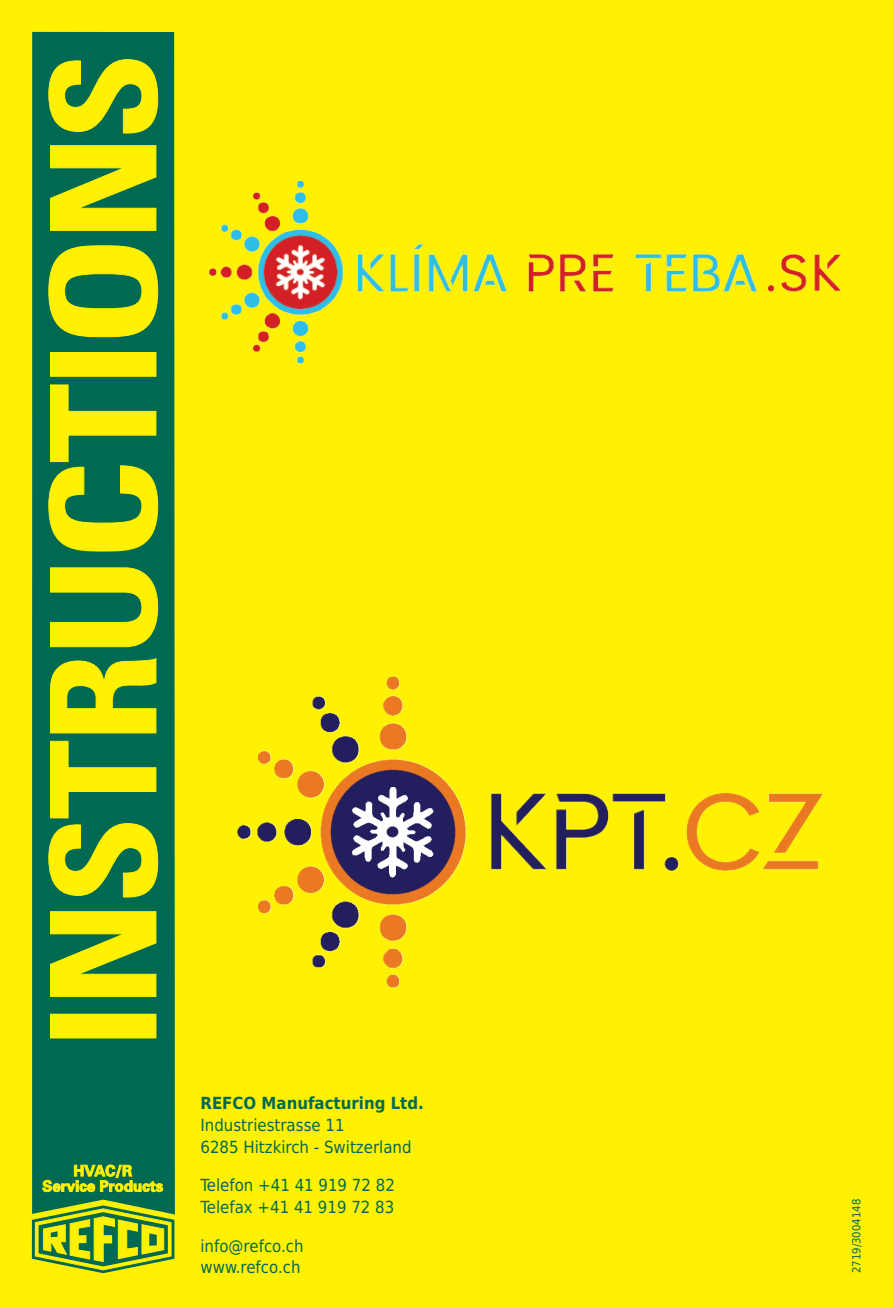
<style>
.page{position:relative;width:893px;height:1308px;background:#fff}
.page>*{position:absolute;margin:0;border:0;box-sizing:border-box;transform-origin:0 0}
.t1{font:16.65px/21.6px "DejaVu Sans Condensed";color:#006951}
.t2{font:700 16.65px "DejaVu Sans Condensed";color:#006951}
.t3{font:11.25px "DejaVu Sans Condensed";color:#006951}
</style>
<div class="page">
<div style="left:0;top:0;width:893px;height:1307px;background:#fff101"></div>
<svg style="left:32px;top:1214px;width:142px;height:59px"></svg>
<div style="left:32px;top:32px;width:143px;height:1182px;background:#006951"></div>
<div style="left:51px;top:1014px;width:105px;height:24px;background:#fff101"></div>
<svg style="left:50px;top:911px;width:106px;height:85px"></svg>
<svg style="left:48px;top:741px;width:110px;height:157px"></svg>
<svg style="left:50px;top:658px;width:106px;height:75px"></svg>
<svg style="left:50px;top:567px;width:108px;height:80px"></svg>
<svg style="left:48px;top:384px;width:110px;height:167px"></svg>
<div style="left:51px;top:352px;width:105px;height:24px;background:#fff101"></div>
<svg style="left:48px;top:245px;width:110px;height:92px"></svg>
<svg style="left:50px;top:145px;width:106px;height:86px"></svg>
<svg style="left:48px;top:59px;width:110px;height:75px"></svg>
<svg style="left:42px;top:1164px;width:121px;height:28px"></svg>
<img style="left:237px;top:675px;width:587px;height:314px">
<img style="left:208px;top:180px;width:634px;height:185px">
<p class="t2" style="left:200px;top:1089px;width:225px">REFCO Manufacturing Ltd.</p>
<p class="t1" style="left:200px;top:1114px;width:213px">Industriestrasse 11<br>6285 Hitzkirch - Switzerland</p>
<p class="t1" style="left:200px;top:1174px;width:196px">Telefon +41 41 919 72 82<br>Telefax +41 41 919 72 83</p>
<p class="t1" style="left:200px;top:1234px;width:105px">info@refco.ch www.refco.ch</p>
<p class="t3" style="left:847px;top:1273px;width:76px;rotate:-90deg">2719/3004148</p>
</div>
